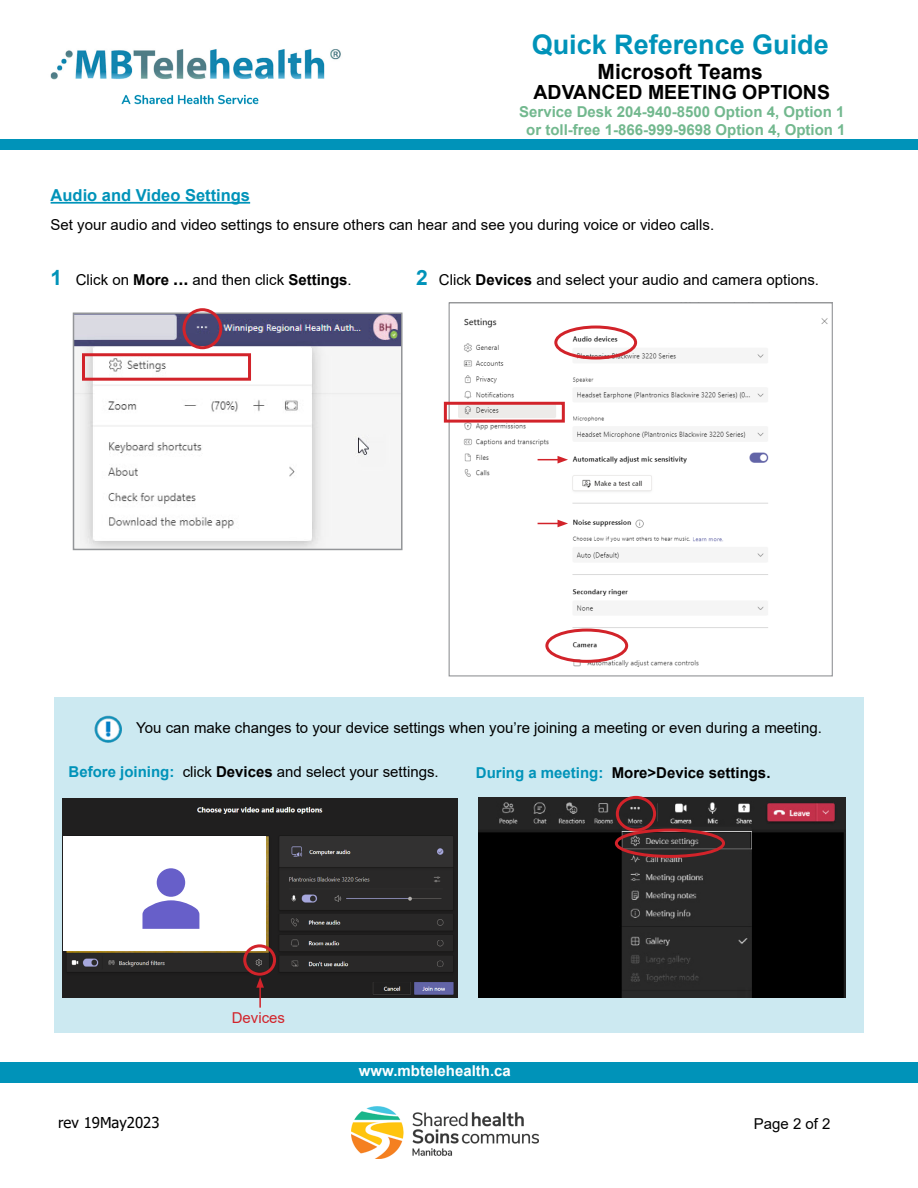
<style>
.page{position:relative;width:918px;height:1188px;background:#fff}
.page>*{position:absolute;margin:0;border:0;box-sizing:border-box;transform-origin:0 0}
.t1{font:700 27px "Arial";color:#0093b9}
.t2{font:700 21px "Arial";color:#000}
.t3{font:700 21px "Arial";color:#0093b9}
.t4{font:700 19.5px "Arial";color:#000}
.t5{font:700 16.5px "Arial";color:#0093b9}
.TOC_Chapter{font:15px "Arial";color:#000}
.t6{font:700 15px/18px "Arial";color:#72b88e;text-align:center}
.TOC_Chapter-2{font:700 15px "Arial";color:#000}
.t7{font:700 15px "Arial";color:#fff}
.t8{font:15px "Tahoma";color:#000}
.t9{font:15px "Arial";color:#d2232a}
.s1{font-weight:700}
.s2{font-weight:700;font-size:18px}
.s3{font-weight:700;color:#0093b9}
.s4{color:#0093b9}
</style>
<div class="page">
<div style="left:0;top:139px;width:918px;height:11px;background:#0093b9"></div>
<div style="left:0;top:1062px;width:918px;height:21px;background:#0093b9"></div>
<img style="left:50px;top:49px;width:291px;height:31px">
<img style="left:121px;top:94px;width:138px;height:11px">
<img style="left:351px;top:1106px;width:188px;height:53px">
<div style="left:54px;top:698px;width:810px;height:335px;background:#cce9f1"></div>
<hr style="left:51px;top:202px;width:199px;height:2px;background:#0093b9">
<img style="left:94px;top:715px;width:28px;height:28px">
<img style="left:63px;top:799px;width:394px;height:199px">
<div style="left:64px;top:836px;width:202px;height:115px;background:#fff"></div>
<hr style="left:259px;top:985px;width:2px;height:23px;background:#d2232a">
<svg style="left:256px;top:977px;width:8px;height:11px"></svg>
<img style="left:76px;top:316px;width:324px;height:231px">
<div style="left:73px;top:313px;width:330px;height:237px;border:2px solid #939598"></div>
<div style="left:182px;top:308px;width:40px;height:41px;border:3px solid #d2232a;border-radius:50%"></div>
<div style="left:82px;top:353px;width:169px;height:28px;border:3px solid #d2232a"></div>
<img style="left:451px;top:318px;width:377px;height:349px">
<div style="left:449px;top:302px;width:384px;height:374px;border:1px solid #939598"></div>
<div style="left:554px;top:326px;width:83px;height:34px;border:3px solid #d2232a;border-radius:50%"></div>
<div style="left:444px;top:402px;width:121px;height:21px;border:3px solid #d2232a"></div>
<div style="left:545px;top:629px;width:83px;height:34px;border:3px solid #d2232a;border-radius:50%"></div>
<svg style="left:538px;top:456px;width:30px;height:8px"></svg>
<svg style="left:538px;top:520px;width:30px;height:7px"></svg>
<div style="left:243px;top:944px;width:33px;height:32px;border:3px solid #d2232a;border-radius:50%"></div>
<div style="left:157px;top:868px;width:28px;height:29px;background:#675fc9;border-radius:50%"></div>
<svg style="left:142px;top:900px;width:57px;height:29px;background:#7d76d0"></svg>
<img style="left:479px;top:797px;width:366px;height:201px">
<div style="left:616px;top:796px;width:40px;height:36px;border:3px solid #d2232a;border-radius:50%"></div>
<div style="left:615px;top:829px;width:110px;height:29px;border:3px solid #d2232a;border-radius:50%"></div>
<p class="t5" style="left:51px;top:184px;width:201px">Audio and Video Settings</p>
<h1 class="t1" style="left:532px;top:26px;width:299px">Quick Reference Guide</h1>
<h2 class="t2" style="left:598px;top:57px;width:167px">Microsoft Teams</h2>
<h3 class="t4" style="left:534px;top:78px;width:298px">ADVANCED MEETING OPTIONS</h3>
<p class="t6" style="left:519px;top:103px;width:328px">Service Desk 204-940-8500 Option 4, Option 1 or toll-free 1-866-999-9698 Option 4, Option 1</p>
<p class="TOC_Chapter" style="left:51px;top:214px;width:665px">Set your audio and video settings to ensure others can hear and see you during voice or video calls.</p>
<p class="t3" style="left:51px;top:262px;width:13px">1</p>
<p class="t3" style="left:416px;top:263px;width:13px">2</p>
<p class="TOC_Chapter" style="left:76px;top:270px;width:277px">Click on <span class="s1">More</span> <span class="s2">...</span> and then click <span class="s1">Settings</span>.</p>
<p class="TOC_Chapter" style="left:439px;top:269px;width:382px">Click <span class="s1">Devices</span> and select your audio and camera options.</p>
<p class="TOC_Chapter" style="left:136px;top:717px;width:687px">You can make changes to your device settings when you’re joining a meeting or even during a meeting.</p>
<p class="TOC_Chapter" style="left:69px;top:762px;width:372px"><span class="s3">Before joining:</span> click <span class="s1">Devices</span> and select your settings.</p>
<p class="TOC_Chapter-2" style="left:476px;top:762px;width:296px"><span class="s4">During a meeting:</span> More&gt;Device settings.</p>
<p class="t8" style="left:58px;top:1112px;width:103px">rev 19May2023</p>
<p class="t9" style="left:232px;top:1007px;width:55px">Devices</p>
<p class="t7" style="left:359px;top:1060px;width:153px">www.mbtelehealth.ca</p>
<p class="TOC_Chapter" style="left:754px;top:1114px;width:78px">Page 2 of 2</p>
</div>
